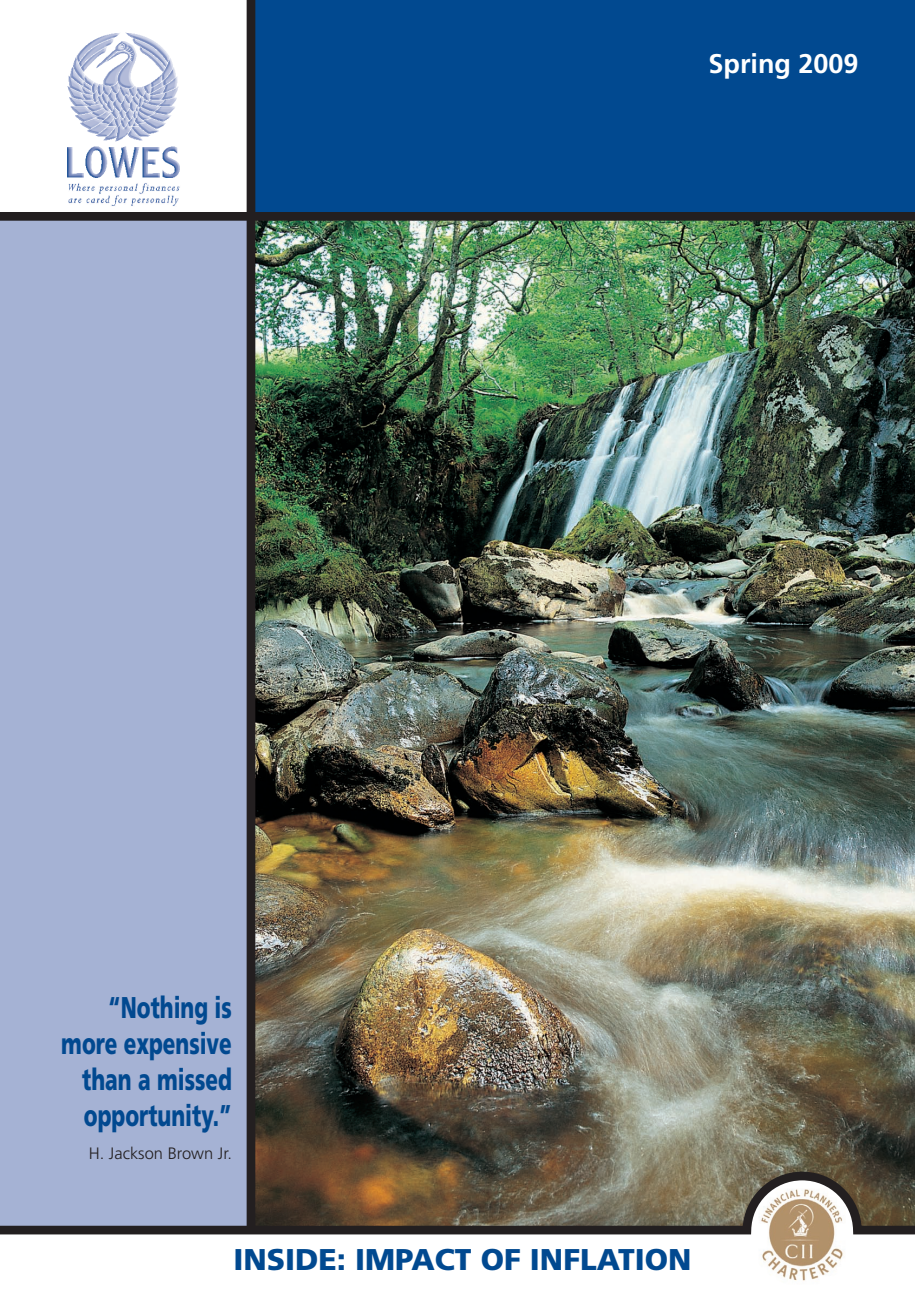
<style>
.page{position:relative;width:915px;height:1297px;background:#fff}
.page>*{position:absolute;margin:0;border:0;box-sizing:border-box;transform-origin:0 0}
.t1{font:900 30px/36px "Frutiger";color:#014990;text-align:right;scale:.69 1}
.t2{font:900 30px "Frutiger";color:#014990}
.t3{font:700 27px "Frutiger";color:#fff}
.t4{font:300 16.5px "Frutiger";color:#231f20}
</style>
<div class="page">
<img style="left:255px;top:221px;width:659px;height:946px">
<div style="left:253px;top:0;width:661px;height:214px;background:#014990"></div>
<div style="left:0;top:219px;width:248px;height:1008px;background:#a5b2d4"></div>
<div style="left:246px;top:0;width:9px;height:1227px;background:#231f20"></div>
<div style="left:0;top:212px;width:914px;height:9px;background:#231f20"></div>
<img style="left:762px;top:1239px;width:81px;height:42px">
<svg style="left:0;top:1167px;width:914px;height:72px"></svg>
<img style="left:67px;top:146px;width:112px;height:32px">
<img style="left:68px;top:33px;width:111px;height:108px">
<img style="left:68px;top:183px;width:112px;height:23px">
<p class="t3" style="left:708px;top:48px;width:152px">Spring 2009</p>
<p class="t1" style="left:61px;top:989px;width:249px">“Nothing is more expensive than a missed opportunity.”</p>
<p class="t4" style="left:89px;top:1144px;width:145px">H. Jackson Brown Jr.</p>
<p class="t2" style="left:233px;top:1242px;width:459px">INSIDE: IMPACT OF INFLATION</p>
</div>
